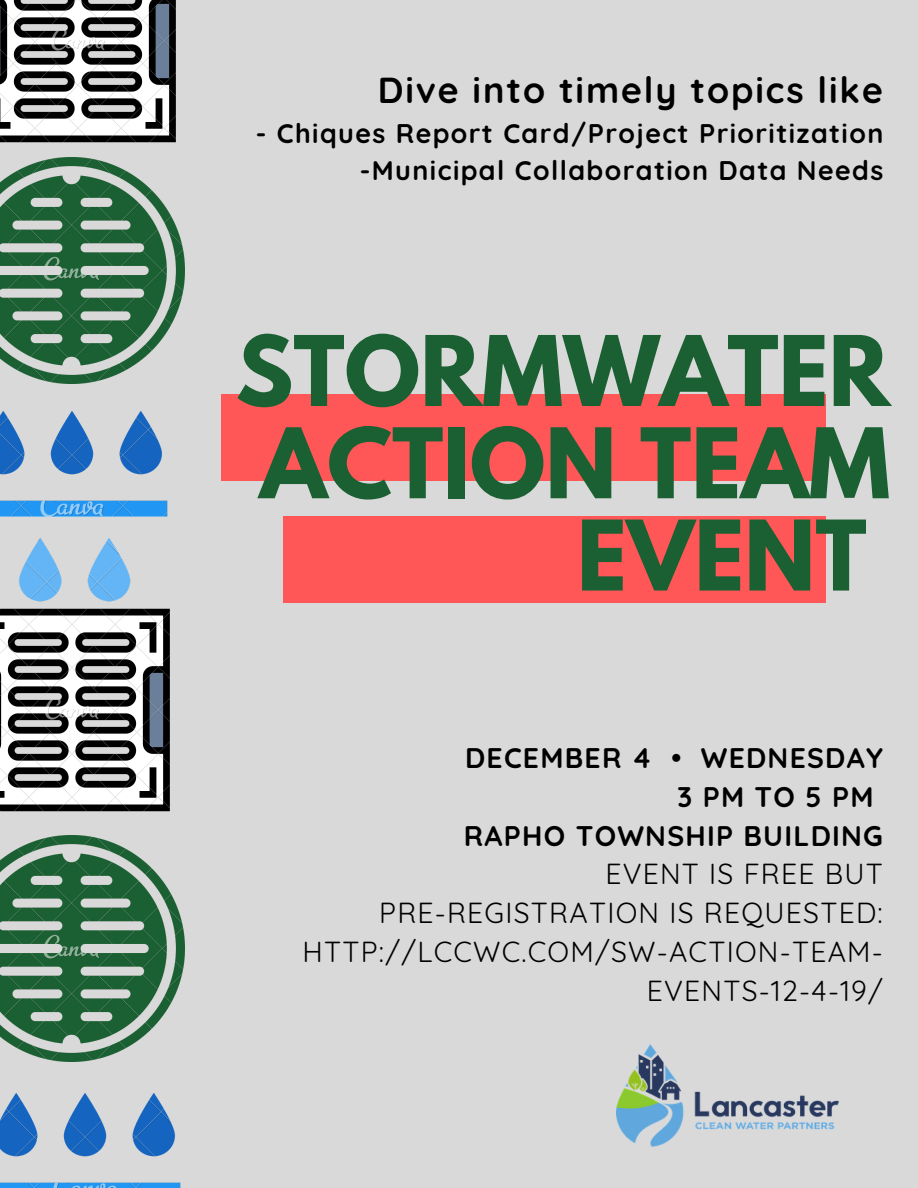
<style>
.page{position:relative;width:918px;height:1188px;background:#d9d9d9}
.page>*{position:absolute;margin:0;border:0;box-sizing:border-box;transform-origin:0 0}
.t1{font:700 86.1px/92.2px "League Spartan";color:#1b6032;text-align:right}
.t2{font:700 36px "Quicksand";letter-spacing:.055em;color:#000}
.t3{font:28.35px/38.8px "Quicksand";letter-spacing:.045em;color:#000;text-align:right}
.t4{font:700 28.35px "Quicksand";letter-spacing:.045em;color:#000}
.t5{font:700 28.35px "Quicksand";letter-spacing:.37em;color:#000}
.t6{font:700 26.85px/37px "Quicksand";letter-spacing:.055em;color:#000;text-align:right}
</style>
<div class="page">
<div style="left:221px;top:394px;width:604px;height:87px;background:#ff5757"></div>
<div style="left:283px;top:516px;width:542px;height:87px;background:#ff5757"></div>
<img style="left:0;top:158px;width:184px;height:221px">
<img style="left:0;top:0;width:176px;height:143px">
<img style="left:0;top:379px;width:168px;height:223px">
<img style="left:0;top:836px;width:184px;height:226px">
<img style="left:0;top:608px;width:170px;height:204px">
<img style="left:0;top:1092px;width:181px;height:96px">
<img style="left:616px;top:1045px;width:223px;height:102px">
<p class="t2" style="left:378px;top:67px;width:507px">Dive into timely topics like</p>
<p class="t6" style="left:256px;top:115px;width:629px">- Chiques Report Card/Project Prioritization -Municipal Collaboration Data Needs</p>
<h1 class="t1" style="left:236px;top:336px;width:656px">STORMWATER<br>ACTION TEAM<br>EVENT</h1>
<p class="t4" style="left:465px;top:739px;width:419px">DECEMBER 4 • WEDNESDAY</p>
<p class="t5" style="left:678px;top:778px;width:198px">3PMTO5PM</p>
<p class="t4" style="left:464px;top:817px;width:420px">RAPHO TOWNSHIP BUILDING</p>
<p class="t3" style="left:303px;top:854px;width:582px">EVENT IS FREE BUT<br>PRE-REGISTRATION IS REQUESTED:<br>HTTP://LCCWC.COM/SW-ACTION-TEAM-<br>EVENTS-12-4-19/</p>
</div>
